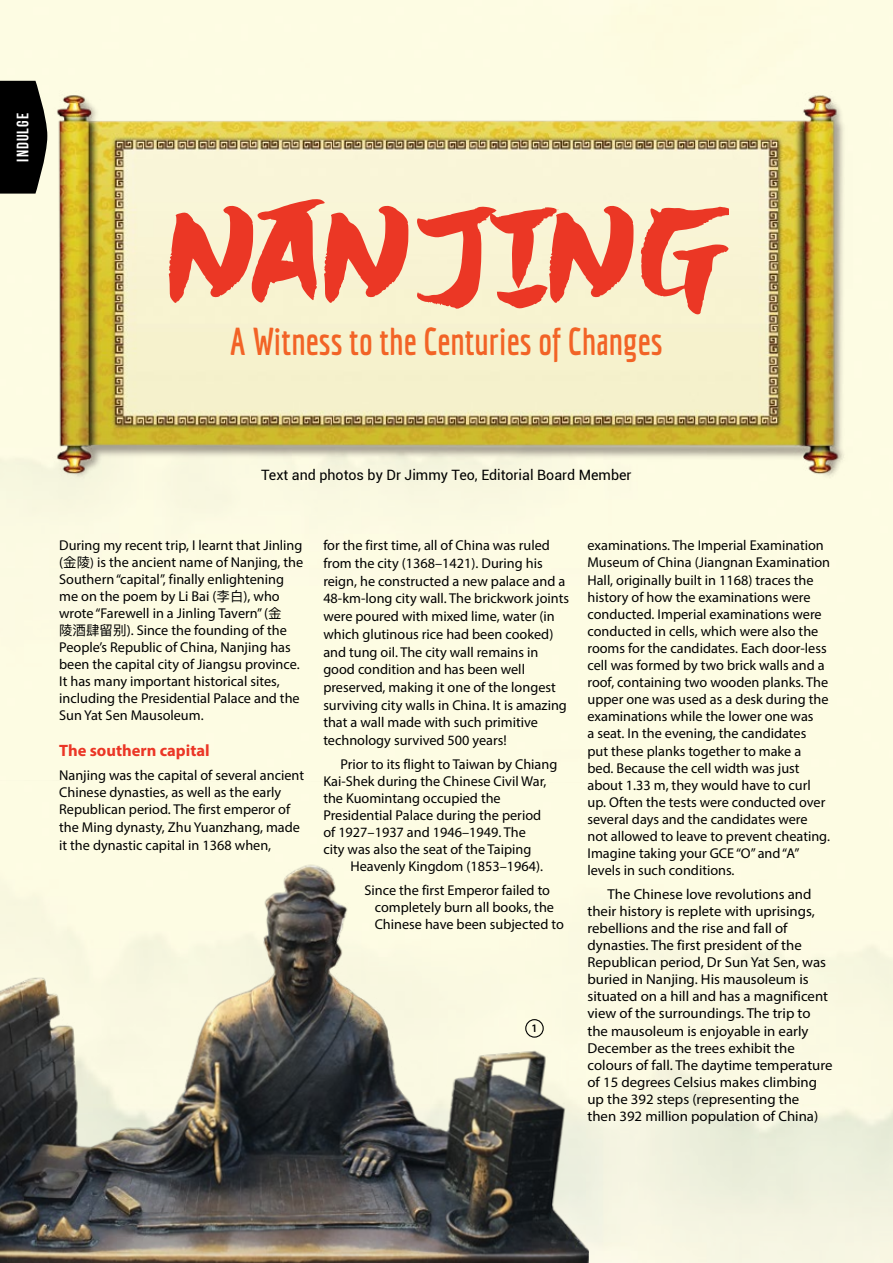
<style>
.page{position:relative;width:893px;height:1263px;background:#fff}
.page>*{position:absolute;margin:0;border:0;box-sizing:border-box;transform-origin:0 0}
.t1{font:700 37.95px "Economica";color:#f26326;scale:.91 1}
.t2{font:700 16.5px "Myriad Pro";color:#eb3626}
.t3{font:700 16.5px "Bebas Neue";letter-spacing:.065em;color:#fff}
.t4{font:14.4px/17.1px "Myriad Pro";color:#000}
.t5{font:14.25px/17.1px "Myriad Pro";color:#000}
.t6{font:14.25px "Roboto";color:#000}
.s1{font-family:"Ping Fang HK";font-size:13.5px}
.s2{font-size:13.5px}
</style>
<div class="page">
<img style="left:52px;top:66px;width:832px;height:431px">
<img style="left:0;top:780px;width:589px;height:483px">
<div style="left:525px;top:1019px;width:19px;height:19px;border:1px solid #000;border-radius:50%"></div>
<svg style="left:169px;top:199px;width:239px;height:105px"></svg>
<svg style="left:417px;top:206px;width:217px;height:103px"></svg>
<svg style="left:641px;top:207px;width:87px;height:107px"></svg>
<svg style="left:0;top:81px;width:47px;height:113px"></svg>
<svg style="left:532px;top:1025px;width:4px;height:7px"></svg>
<p class="t3" style="left:14px;top:162px;width:50px;rotate:-90deg">INDULGE</p>
<h1 class="t1" style="left:230px;top:320px;width:477px">A Witness to the Centuries of Changes</h1>
<p class="t6" style="left:261px;top:465px;width:372px">Text and photos by Dr Jimmy Teo, Editorial Board Member</p>
<p class="t5" style="left:59px;top:537px;width:246px">During my recent trip, I learnt that Jinling (<span class="s1">金陵</span><span class="s2">)</span> is the ancient name of Nanjing, the Southern “capital”, finally enlightening me on the poem by Li Bai (<span class="s1">李白</span>), who wrote “Farewell in a Jinling Tavern” (<span class="s1">金<br>陵酒肆留别</span>). Since the founding of the People’s Republic of China, Nanjing has been the capital city of Jiangsu province.<br>It has many important historical sites, including the Presidential Palace and the Sun Yat Sen Mausoleum.</p>
<p class="t2" style="left:59px;top:740px;width:152px">The southern capital</p>
<p class="t5" style="left:59px;top:766px;width:246px;line-height:17.5px">Nanjing was the capital of several ancient Chinese dynasties, as well as the early Republican period. The first emperor of the Ming dynasty, Zhu Yuanzhang, made it the dynastic capital in 1368 when,</p>
<p class="t5" style="left:323px;top:536px;width:247px;line-height:17.7px">for the first time, all of China was ruled from the city (1368–1421). During his reign, he constructed a new palace and a 48-km-long city wall. The brickwork joints were poured with mixed lime, water (in which glutinous rice had been cooked) and tung oil. The city wall remains in good condition and has been well preserved, making it one of the longest surviving city walls in China. It is amazing that a wall made with such primitive technology survived 500 years!</p>
<p class="t5" style="left:323px;top:755px;width:236px;text-indent:17px">Prior to its flight to Taiwan by Chiang Kai-Shek during the Chinese Civil War, the Kuomintang occupied the Presidential Palace during the period<br>of 1927–1937 and 1946–1949. The<br>city was also the seat of the Taiping</p>
<p class="t5" style="left:364px;top:854px;width:187px;line-height:23.5px;text-indent:-14px">Heavenly Kingdom (1853–1964).<br>Since the first Emperor failed to</p>
<p class="t5" style="left:375px;top:898px;width:191px">completely burn all books, the<br>Chinese have been subjected to</p>
<p class="t5" style="left:587px;top:537px;width:244px">examinations. The Imperial Examination Museum of China (Jiangnan Examination Hall, originally built in 1168) traces the history of how the examinations were conducted. Imperial examinations were conducted in cells, which were also the rooms for the candidates. Each door-less cell was formed by two brick walls and a roof, containing two wooden planks. The upper one was used as a desk during the examinations while the lower one was<br>a seat. In the evening, the candidates put these planks together to make a bed. Because the cell width was just about 1.33 m, they would have to curl up. Often the tests were conducted over several days and the candidates were not allowed to leave to prevent cheating.<br>Imagine taking your GCE “O” and “A” levels in such conditions.</p>
<p class="t4" style="left:587px;top:885px;width:247px;text-indent:20px">The Chinese love revolutions and their history is replete with uprisings, rebellions and the rise and fall of dynasties. The first president of the Republican period, Dr Sun Yat Sen, was buried in Nanjing. His mausoleum is situated on a hill and has a magnificent view of the surroundings. The trip to the mausoleum is enjoyable in early December as the trees exhibit the colours of fall. The daytime temperature of 15 degrees Celsius makes climbing up the 392 steps (representing the<br>then 392 million population of China)</p>
</div>
